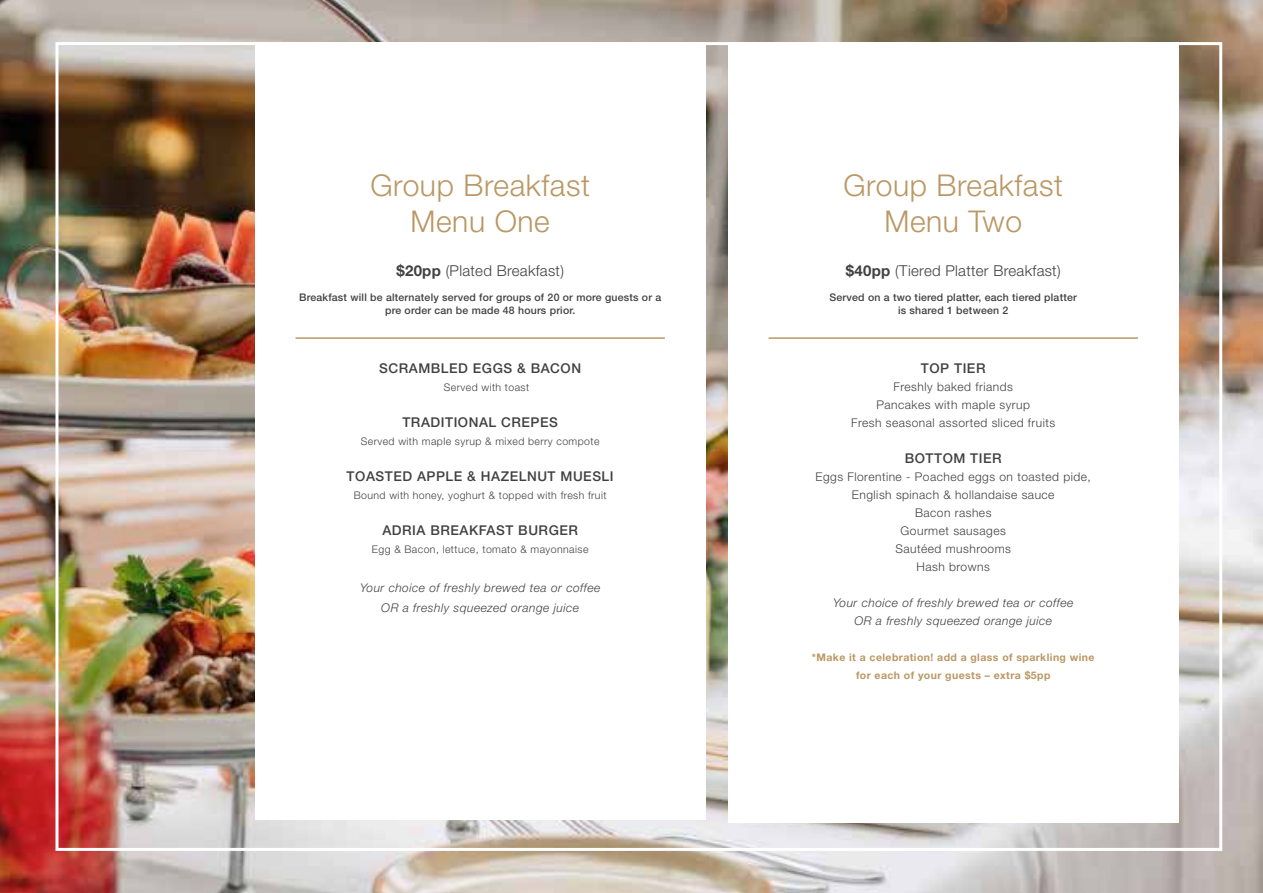
<style>
.page{position:relative;width:1263px;height:893px;background:#fff}
.page>*{position:absolute;margin:0;border:0;box-sizing:border-box;transform-origin:0 0}
.t1{font:300 30px/36px "Helvetica Neue";letter-spacing:.02em;color:#ba9764;text-align:center}
.t2{font:300 15px "Helvetica Neue";letter-spacing:.02em;color:#414141}
.t3{font:500 13.5px "Helvetica Neue";letter-spacing:.04em;color:#414141}
.t4{font:300 12px/18px "Helvetica Neue";letter-spacing:.04em;color:#414141;text-align:center}
.t5{font:italic 300 12px/19.5px "Helvetica Neue";letter-spacing:.04em;color:#414141;text-align:center}
.t6{font:500 10.5px/12.6px "Helvetica Neue";letter-spacing:.02em;color:#414141;text-align:center}
.t7{font:300 10.5px "Helvetica Neue";letter-spacing:.04em;color:#414141}
.t8{font:700 10.5px/18px "Helvetica Neue";letter-spacing:.04em;color:#ba9764;text-align:center}
.s1{font-weight:700}
</style>
<div class="page">
<img style="left:0;top:0;width:1263px;height:893px">
<div style="left:728px;top:42px;width:450px;height:780px;background:#fff"></div>
<div style="left:255px;top:42px;width:450px;height:777px;background:#fff"></div>
<hr style="left:295px;top:337px;width:370px;height:2px;background:#ba9764">
<hr style="left:768px;top:337px;width:370px;height:2px;background:#ba9764">
<h1 class="t1" style="left:370px;top:166px;width:221px">Group Breakfast<br>Menu One</h1>
<p class="t2" style="left:396px;top:262px;width:169px"><span class="s1">$20pp</span> (Plated Breakfast)</p>
<p class="t6" style="left:299px;top:291px;width:364px">Breakfast will be alternately served for groups of 20 or more guests or a pre order can be made 48 hours prior.</p>
<p class="t3" style="left:379px;top:360px;width:203px">SCRAMBLED EGGS &amp; BACON</p>
<p class="t7" style="left:444px;top:381px;width:87px">Served with toast</p>
<p class="t3" style="left:402px;top:414px;width:157px">TRADITIONAL CREPES</p>
<p class="t7" style="left:361px;top:435px;width:240px">Served with maple syrup &amp; mixed berry compote</p>
<p class="t3" style="left:347px;top:468px;width:269px">TOASTED APPLE &amp; HAZELNUT MUESLI</p>
<p class="t7" style="left:354px;top:489px;width:254px">Bound with honey, yoghurt &amp; topped with fresh fruit</p>
<p class="t3" style="left:382px;top:522px;width:197px">ADRIA BREAKFAST BURGER</p>
<p class="t7" style="left:372px;top:543px;width:218px">Egg &amp; Bacon, lettuce, tomato &amp; mayonnaise</p>
<p class="t5" style="left:360px;top:578px;width:242px">Your choice of freshly brewed tea or coffee<br>OR a freshly squeezed orange juice</p>
<h1 class="t1" style="left:843px;top:166px;width:221px">Group Breakfast<br>Menu Two</h1>
<p class="t2" style="left:846px;top:262px;width:216px"><span class="s1">$40pp</span> (Tiered Platter Breakfast)</p>
<p class="t6" style="left:829px;top:291px;width:249px">Served on a two tiered platter, each tiered platter is shared 1 between 2</p>
<p class="t3" style="left:921px;top:360px;width:66px">TOP TIER</p>
<p class="t4" style="left:851px;top:378px;width:205px">Freshly baked friands<br>Pancakes with maple syrup<br>Fresh seasonal assorted sliced fruits</p>
<p class="t3" style="left:905px;top:450px;width:98px">BOTTOM TIER</p>
<p class="t4" style="left:815px;top:468px;width:277px">Eggs Florentine - Poached eggs on toasted pide,<br>English spinach &amp; hollandaise sauce<br>Bacon rashes<br>Gourmet sausages<br>Sautéed mushrooms<br>Hash browns</p>
<p class="t5" style="left:833px;top:594px;width:242px;line-height:18px">Your choice of freshly brewed tea or coffee<br>OR a freshly squeezed orange juice</p>
<p class="t8" style="left:812px;top:648px;width:284px">*Make it a celebration! add a glass of sparkling wine for each of your guests – extra $5pp</p>
</div>
